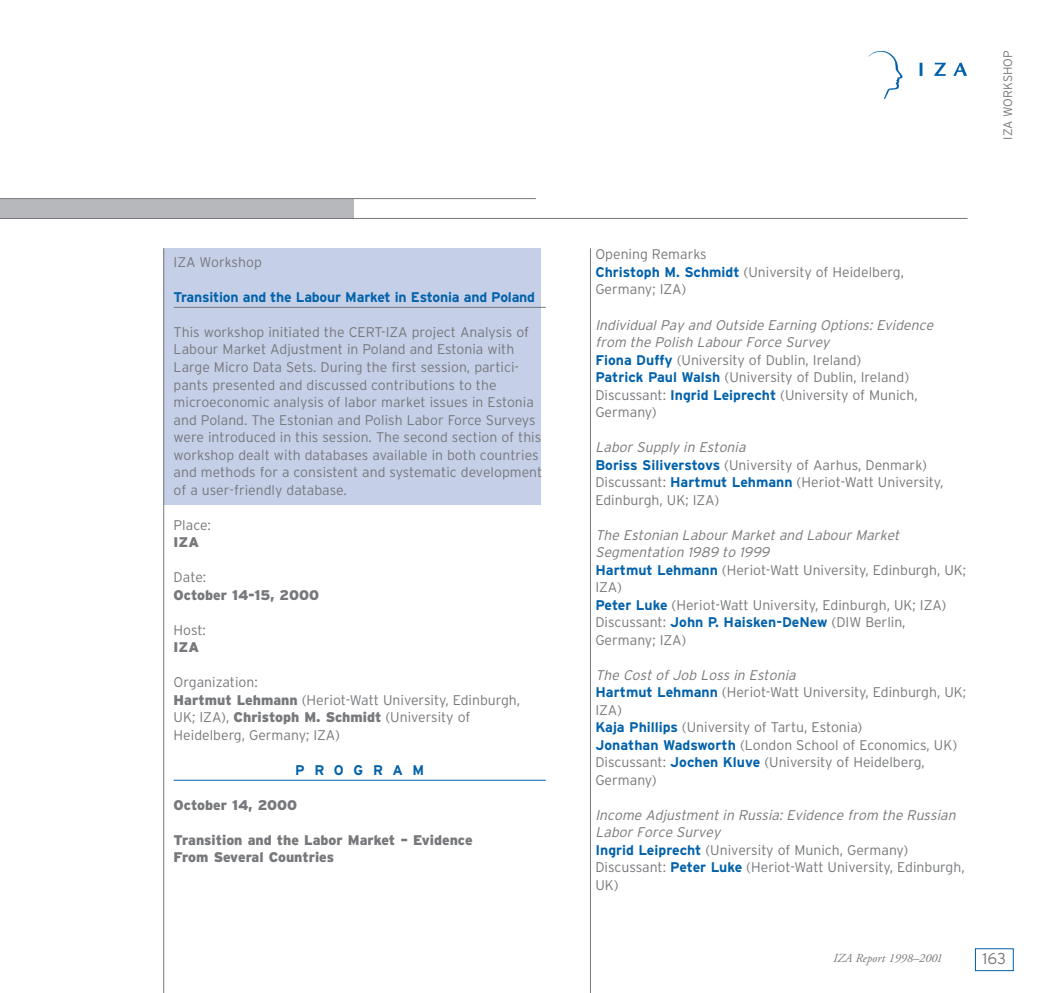
<style>
.page{position:relative;width:1042px;height:993px;background:#fff}
.page>*{position:absolute;margin:0;border:0;box-sizing:border-box;transform-origin:0 0}
.t1{font:300 15.75px "Interstate";color:#76787b}
.t2{font:300 14px/17.5px "Interstate";color:#76787b}
.t3{font:900 14px/17.5px "Interstate";color:#76787b}
.t4{font:700 14px "Interstate";letter-spacing:-.015em;color:#0161aa}
.t5{font:700 14px "Interstate";letter-spacing:.69em;color:#0161aa}
.t6{font:italic 12.25px "Adobe Garamond";color:#76787b}
.t7{font:300 12.25px "Interstate";color:#76787b}
.s1{font-weight:900}
.s2{font-weight:700;color:#0161aa}
.s3{font-style:italic}
</style>
<div class="page">
<div style="left:164px;top:248px;width:377px;height:256px;background:#c5d0e8"></div>
<hr style="left:163px;top:248px;width:1px;height:744px;background:#76787b">
<img style="left:868px;top:51px;width:98px;height:47px">
<div style="left:0;top:198px;width:354px;height:20px;background:#b7b8bb"></div>
<hr style="left:0;top:198px;width:536px;height:1px;background:#76787b">
<hr style="left:0;top:218px;width:967px;height:1px;background:#76787b">
<hr style="left:174px;top:307px;width:372px;height:1px;background:#76787b">
<hr style="left:174px;top:779px;width:372px;height:1px;background:#0161aa">
<hr style="left:590px;top:248px;width:1px;height:744px;background:#76787b">
<p class="t2" style="left:174px;top:253px;width:90px">IZA Workshop</p>
<p class="t4" style="left:174px;top:289px;width:363px">Transition and the Labour Market in Estonia and Poland</p>
<p class="t2" style="left:174px;top:323px;width:370px">This workshop initiated the CERT-IZA project Analysis of Labour Market Adjustment in Poland and Estonia with Large Micro Data Sets. During the first session, partici&shy;pants presented and discussed contributions to the microeconomic analysis of labor market issues in Estonia and Poland. The Estonian and Polish Labor Force Surveys were introduced in this session. The second section of this workshop dealt with databases available in both countries and methods for a consistent and systematic development of a user-friendly database.</p>
<p class="t2" style="left:174px;top:516px;width:39px">Place:</p>
<p class="t3" style="left:174px;top:533px;width:27px">IZA</p>
<p class="t2" style="left:174px;top:568px;width:34px">Date:</p>
<p class="t3" style="left:174px;top:586px;width:147px">October 14-15, 2000</p>
<p class="t2" style="left:174px;top:621px;width:34px">Host:</p>
<p class="t3" style="left:174px;top:638px;width:27px">IZA</p>
<p class="t2" style="left:174px;top:673px;width:348px">Organization:<br><span class="s1">Hartmut Lehmann</span> (Heriot-Watt University, Edinburgh, UK; IZA), <span class="s1">Christoph M. Schmidt</span> (University of Heidelberg, Germany; IZA)</p>
<p class="t5" style="left:295px;top:761px;width:131px">PROGRAM</p>
<p class="t3" style="left:174px;top:796px;width:125px">October 14, 2000</p>
<p class="t3" style="left:174px;top:831px;width:300px">Transition and the Labor Market – Evidence<br>From Several Countries</p>
<p class="t7" style="left:1000px;top:140px;width:91px;rotate:-90deg">IZA WORKSHOP</p>
<p class="t2" style="left:595px;top:246px;width:310px">Opening Remarks<br><span class="s2">Christoph M. Schmidt</span> (University of Heidelberg,<br>Germany; IZA)</p>
<p class="t2" style="left:595px;top:316px;width:342px"><span class="s3">Individual Pay and Outside Earning Options: Evidence from the Polish Labour Force Survey<br></span><span class="s2">Fiona Duffy</span> (University of Dublin, Ireland)<br><span class="s2">Patrick Paul Walsh</span> (University of Dublin, Ireland)<br>Discussant: <span class="s2">Ingrid Leiprecht</span> (University of Munich, Germany)</p>
<p class="t2" style="left:595px;top:438px;width:350px"><span class="s3">Labor Supply in Estonia<br></span><span class="s2">Boriss Siliverstovs</span> (University of Aarhus, Denmark)<br>Discussant: <span class="s2">Hartmut Lehmann</span> (Heriot-Watt University, Edinburgh, UK; IZA)</p>
<p class="t2" style="left:595px;top:526px;width:372px"><span class="s3">The Estonian Labour Market and Labour Market Segmentation 1989 to 1999<br></span><span class="s2">Hartmut Lehmann</span> (Heriot-Watt University, Edinburgh, UK; IZA)<br><span class="s2">Peter Luke</span> (Heriot-Watt University, Edinburgh, UK; IZA)<br>Discussant: <span class="s2">John P. Haisken-DeNew</span> (DIW Berlin, Germany; IZA)</p>
<p class="t2" style="left:595px;top:666px;width:372px"><span class="s3">The Cost of Job Loss in Estonia<br></span><span class="s2">Hartmut Lehmann</span> (Heriot-Watt University, Edinburgh, UK; IZA)<br><span class="s2">Kaja Phillips</span> (University of Tartu, Estonia)<br><span class="s2">Jonathan Wadsworth</span> (London School of Economics, UK)<br>Discussant: <span class="s2">Jochen Kluve</span> (University of Heidelberg, Germany)</p>
<p class="t2" style="left:595px;top:806px;width:371px"><span class="s3">Income Adjustment in Russia: Evidence from the Russian Labor Force Survey<br></span><span class="s2">Ingrid Leiprecht</span> (University of Munich, Germany)<br>Discussant: <span class="s2">Peter Luke</span> (Heriot-Watt University, Edinburgh, UK)</p>
<p class="t6" style="left:833px;top:953px;width:110px">IZA Report 1998–2001</p>
<p class="t1" style="left:982px;top:949px;width:25px">163</p>
</div>
